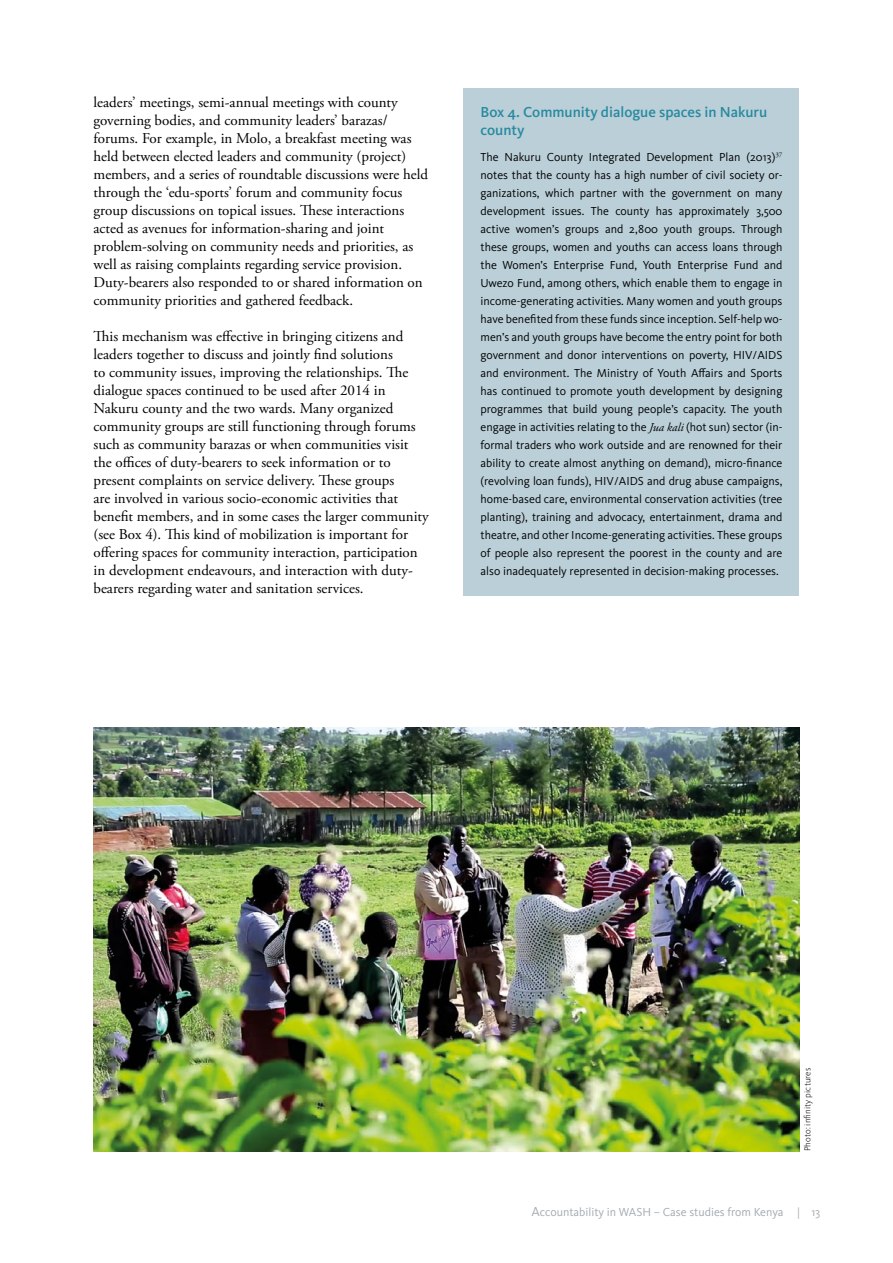
<style>
.page{position:relative;width:893px;height:1263px;background:#fff}
.page>*{position:absolute;margin:0;border:0;box-sizing:border-box;transform-origin:0 0}
.t1{font:15px/18px "Adobe Garamond Pro";color:#000}
.t2{font:500 15px/18px "Kievit OT";color:#278a9f}
.t3{font:12px/18px "Kievit OT";color:#000;text-align:justify}
.t4{font:12px "Kievit OT";color:#a1abb2}
.t5{font:300 9px "Kievit OT";letter-spacing:.01em;color:#000}
.s1{font-family:"Adobe Garamond Pro";font-style:italic}
.s2{font-size:13.5px}
.s3{font-family:"Minion Pro";font-size:11.4px}
</style>
<div class="page">
<div style="left:463px;top:88px;width:336px;height:67px;background:#bbcfd8"></div>
<div style="left:463px;top:152px;width:336px;height:443px;background:#bbcfd8"></div>
<img style="left:94px;top:727px;width:705px;height:424px">
<p class="t1" style="left:94px;top:94px;width:336px">leaders’ meetings, semi-annual meetings with county governing bodies, and community leaders’ barazas/ forums. For example, in Molo, a breakfast meeting was held between elected leaders and community (project) members, and a series of roundtable discussions were held through the ‘edu-sports’ forum and community focus group discussions on topical issues. These interactions acted as avenues for information-sharing and joint problem-solving on community needs and priorities, as well as raising complaints regarding service provision.<br>Duty-bearers also responded to or shared information on community priorities and gathered feedback.</p>
<p class="t1" style="left:94px;top:328px;width:337px">This mechanism was effective in bringing citizens and leaders together to discuss and jointly find solutions<br>to community issues, improving the relationships. The dialogue spaces continued to be used after 2014 in Nakuru county and the two wards. Many organized community groups are still functioning through forums such as community barazas or when communities visit the offices of duty-bearers to seek information or to present complaints on service delivery. These groups<br>are involved in various socio-economic activities that benefit members, and in some cases the larger community (see Box 4). This kind of mobilization is important for offering spaces for community interaction, participation in development endeavours, and interaction with duty&shy;bearers regarding water and sanitation services.</p>
<p class="t2" style="left:480px;top:103px;width:288px">Box 4. Community dialogue spaces in Nakuru county</p>
<p class="t3" style="left:480px;top:148px;width:303px">The Nakuru County Integrated Development Plan (2013)<sup>37 </sup>notes that the county has a high number of civil society or&shy;ganizations, which partner with the government on many development issues. The county has approximately 3,500 active women’s groups and 2,800 youth groups. Through these groups, women and youths can access loans through the Women’s Enterprise Fund, Youth Enterprise Fund and Uwezo Fund, among others, which enable them to engage in income-generating activities. Many women and youth groups have benefited from these funds since inception. Self-help wo&shy;men’s and youth groups have become the entry point for both government and donor interventions on poverty, HIV/AIDS and environment. The Ministry of Youth Affairs and Sports has continued to promote youth development by designing programmes that build young people’s capacity. The youth engage in activities relating to the <span class="s1">Jua kali</span> (hot sun) sector (in&shy;formal traders who work outside and are renowned for their ability to create almost anything on demand), micro-finance (revolving loan funds), HIV/AIDS and drug abuse campaigns, home-based care, environmental conservation activities (tree planting), training and advocacy, entertainment, drama and theatre, and other Income-generating activities. These groups of people also represent the poorest in the county and are also inadequately represented in decision-making processes.</p>
<p class="t5" style="left:802px;top:1151px;width:85px;rotate:-90deg">Photo: infinity pictures</p>
<p class="t4" style="left:531px;top:1205px;width:290px"><span class="s2">A</span>ccountability in WASH – Case studies from Kenya <span class="s3">|</span> 13</p>
</div>
